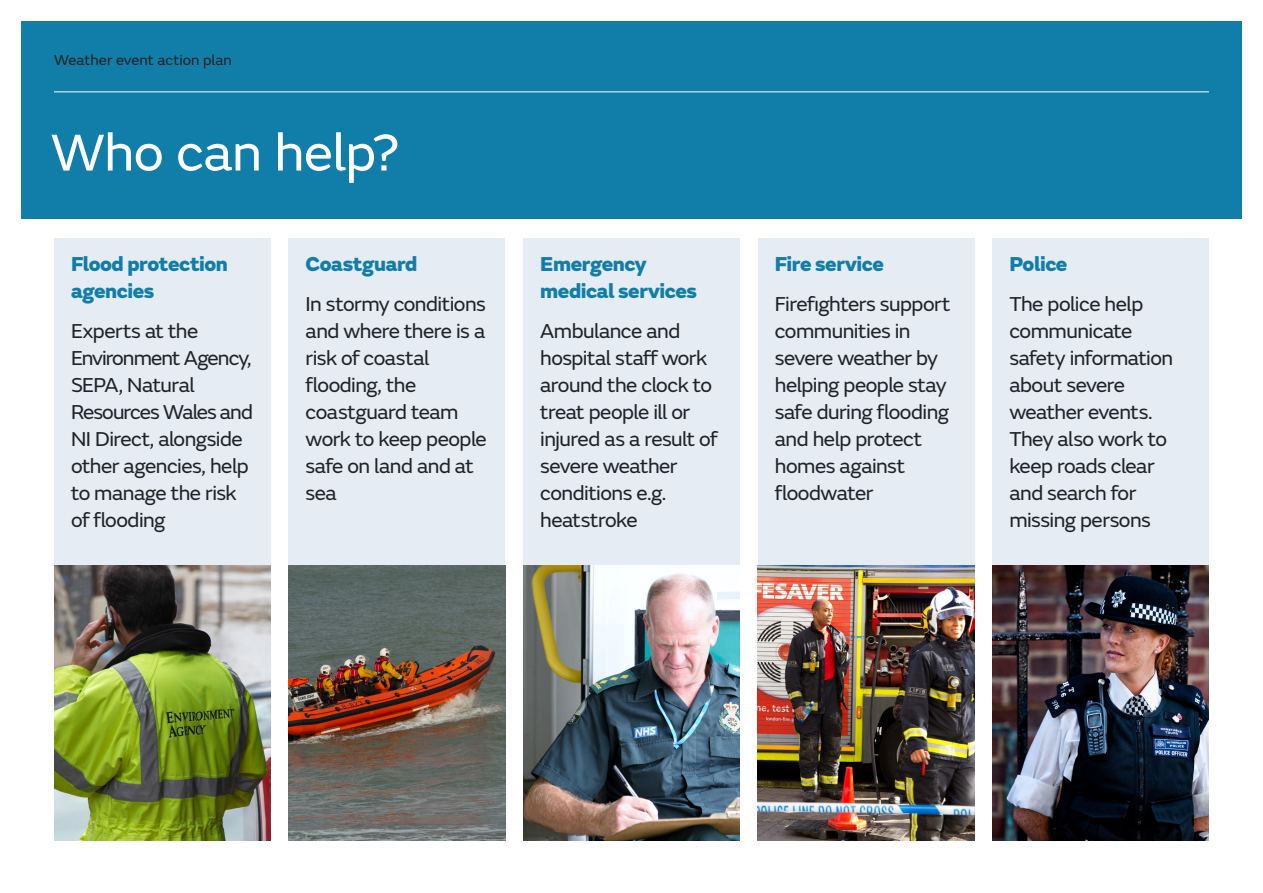
<style>
.page{position:relative;width:1263px;height:893px;background:#fff}
.page>*{position:absolute;margin:0;border:0;box-sizing:border-box;transform-origin:0 0}
.MO_Lesson_plan_title{font:54px "FS Emeric";letter-spacing:-.01em;color:#fff}
.MO_Lesson_plan_bulle{font:21px/27px "FS Emeric";letter-spacing:-.025em;color:#1e2326}
.MO_Lesson_plan_bulle-2{font:800 21px/27px "FS Emeric";letter-spacing:-.02em;color:#117ea9}
.MO_Lesson_plan_cover{font:15px "FS Emeric";letter-spacing:.005em;color:#1e2326}
</style>
<div class="page">
<div style="left:21px;top:21px;width:1221px;height:198px;background:#117ea9"></div>
<hr style="left:54px;top:91px;width:1155px;height:1px;background:#fff">
<div style="left:54px;top:239px;width:217px;height:602px;background:#e5ecf3"></div>
<div style="left:523px;top:239px;width:217px;height:602px;background:#e5ecf3"></div>
<div style="left:289px;top:239px;width:216px;height:602px;background:#e5ecf3"></div>
<div style="left:758px;top:239px;width:216px;height:602px;background:#e5ecf3"></div>
<div style="left:992px;top:239px;width:217px;height:602px;background:#e5ecf3"></div>
<img style="left:54px;top:566px;width:217px;height:275px">
<img style="left:523px;top:566px;width:217px;height:274px">
<img style="left:289px;top:566px;width:216px;height:275px">
<img style="left:758px;top:566px;width:216px;height:275px">
<img style="left:992px;top:566px;width:217px;height:275px">
<p class="MO_Lesson_plan_cover" style="left:54px;top:49px;width:179px">Weather event action plan</p>
<p class="MO_Lesson_plan_title" style="left:51px;top:114px;width:350px">Who can help?</p>
<p class="MO_Lesson_plan_bulle-2" style="left:71px;top:249px;width:158px">Flood protection agencies</p>
<p class="MO_Lesson_plan_bulle" style="left:71px;top:316px;width:183px">Experts at the<br>Environment Agency,<br>SEPA, Natural<br>Resources Wales and<br>NI Direct, alongside other agencies, help to manage the risk of flooding</p>
<p class="MO_Lesson_plan_bulle-2" style="left:306px;top:249px;width:113px">Coastguard</p>
<p class="MO_Lesson_plan_bulle" style="left:306px;top:289px;width:183px">In stormy conditions and where there is a risk of coastal flooding, the coastguard team work to keep people safe on land and at sea</p>
<p class="MO_Lesson_plan_bulle-2" style="left:540px;top:249px;width:158px">Emergency medical services</p>
<p class="MO_Lesson_plan_bulle" style="left:540px;top:316px;width:179px">Ambulance and hospital staff work around the clock to treat people ill or injured as a result of severe weather conditions e.g. heatstroke</p>
<p class="MO_Lesson_plan_bulle-2" style="left:775px;top:249px;width:111px">Fire service</p>
<p class="MO_Lesson_plan_bulle" style="left:775px;top:289px;width:177px">Firefighters support communities in severe weather by helping people stay safe during flooding and help protect homes against floodwater</p>
<p class="MO_Lesson_plan_bulle-2" style="left:1009px;top:249px;width:60px">Police</p>
<p class="MO_Lesson_plan_bulle" style="left:1009px;top:289px;width:165px">The police help communicate safety information about severe weather events.<br>They also work to keep roads clear and search for missing persons</p>
</div>
